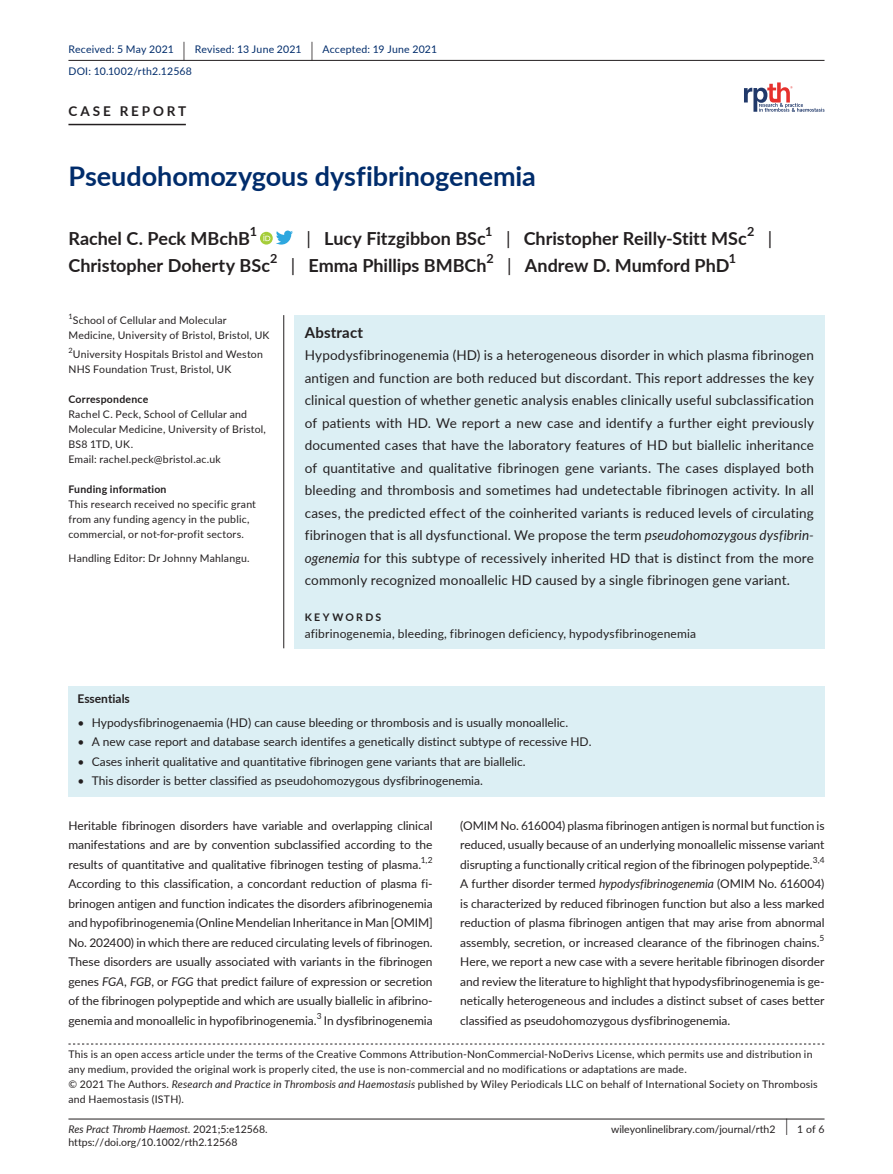
<style>
.page{position:relative;width:893px;height:1174px;background:#fff}
.page>*{position:absolute;margin:0;border:0;box-sizing:border-box;transform-origin:0 0}
.t1{font:700 27px "Lato";color:#002c6b}
.t2{font:700 18px "Lato";color:#231f20}
.t3{font:18px "Lato";color:#231f20}
.t4{font:700 15px "Lato";letter-spacing:.015em;color:#231f20}
.t5{font:13.5px/22.5px "Lato";letter-spacing:.01em;color:#231f20;text-align:justify}
.t6{font:700 13.5px "Lato";letter-spacing:.215em;color:#231f20}
.t7{font:700 12.6px "Lato";color:#231f20}
.t8{font:12px/19.5px "Lato";color:#231f20;text-align:justify}
.t9{font:700 12px "Lato";color:#231f20}
.t10{font:10.5px/15px "Lato";letter-spacing:.02em;color:#231f20}
.t11{font:10.5px/21.8px "Lato";letter-spacing:.015em;color:#002c6b}
.t12{font:10.5px "Lato";color:#231f20}
.t13{font:italic 10.5px "Lato";color:#231f20}
.t14{font:700 10.5px "Lato";letter-spacing:.02em;color:#231f20}
.t15{font:700 10.5px "Lato";letter-spacing:.22em;color:#231f20}
.t16{font:8.4px "Lato";color:#231f20}
.t17{font:7.35px "Lato";color:#231f20}
.s1{font-size:19.65px;color:#231f20}
.s2{font-weight:400}
.s3{font-style:italic}
.s4{font-style:normal}
.s5{font-size:17.4px}
</style>
<div class="page">
<hr style="left:68px;top:1118px;width:756px;height:1px;background:#231f20">
<svg style="left:744px;top:82px;width:80px;height:30px"></svg>
<div style="left:68px;top:686px;width:756px;height:28px;background:#dceff4"></div>
<div style="left:68px;top:707px;width:756px;height:31px;background:#dceff4"></div>
<div style="left:68px;top:727px;width:756px;height:31px;background:#dceff4"></div>
<div style="left:68px;top:746px;width:756px;height:31px;background:#dceff4"></div>
<div style="left:68px;top:766px;width:756px;height:30px;background:#dceff4"></div>
<hr style="left:68px;top:60px;width:756px;height:1px;background:#231f20">
<hr style="left:68px;top:124px;width:118px;height:1px;background:#231f20">
<svg style="left:260px;top:232px;width:13px;height:12px"></svg>
<svg style="left:263px;top:234px;width:7px;height:7px"></svg>
<svg style="left:276px;top:230px;width:17px;height:14px"></svg>
<svg style="left:68px;top:1043px;width:756px;height:1px"></svg>
<div style="left:294px;top:315px;width:530px;height:333px;background:#dceff4"></div>
<hr style="left:283px;top:315px;width:1px;height:333px;background:#231f20">
<p class="t11" style="left:68px;top:38px;width:370px">Received: 5 May 2021 <span class="s1">|</span> Revised: 13 June 2021 <span class="s1">|</span> Accepted: 19 June 2021<br>DOI: 10.1002/rth2.12568</p>
<p class="t6" style="left:68px;top:101px;width:119px">CASE REPORT</p>
<h1 class="t1" style="left:68px;top:156px;width:469px">Pseudohomozygous dysfibrinogenemia</h1>
<h2 class="t2" style="left:68px;top:225px;width:183px">Rachel C. Peck MBchB</h2>
<p class="t7" style="left:250px;top:223px;width:9px">1</p>
<h2 class="t2" style="left:306px;top:225px;width:181px"><span class="s2">|</span> Lucy Fitzgibbon BSc</h2>
<p class="t7" style="left:485px;top:223px;width:9px">1</p>
<h2 class="t2" style="left:506px;top:225px;width:242px"><span class="s2">|</span> Christopher Reilly-Stitt MSc</h2>
<p class="t7" style="left:747px;top:223px;width:9px">2</p>
<h2 class="t3" style="left:768px;top:225px;width:6px">|</h2>
<h2 class="t2" style="left:68px;top:252px;width:203px">Christopher Doherty BSc</h2>
<p class="t7" style="left:270px;top:250px;width:9px">2</p>
<h2 class="t2" style="left:291px;top:252px;width:197px"><span class="s2">|</span> Emma Phillips BMBCh</h2>
<p class="t7" style="left:486px;top:250px;width:9px">2</p>
<h2 class="t2" style="left:507px;top:252px;width:224px"><span class="s2">|</span> Andrew D. Mumford PhD</h2>
<p class="t7" style="left:729px;top:250px;width:9px">1</p>
<p class="t17" style="left:68px;top:311px;width:6px">1</p>
<p class="t10" style="left:68px;top:312px;width:203px;text-indent:4px">School of Cellular and Molecular<br>Medicine, University of Bristol, Bristol, UK</p>
<p class="t17" style="left:68px;top:345px;width:6px">2</p>
<p class="t10" style="left:68px;top:346px;width:196px;text-indent:4px">University Hospitals Bristol and Weston<br>NHS Foundation Trust, Bristol, UK</p>
<p class="t14" style="left:68px;top:391px;width:81px">Correspondence</p>
<p class="t10" style="left:68px;top:406px;width:199px">Rachel C. Peck, School of Cellular and<br>Molecular Medicine, University of Bristol,<br>BS8 1TD, UK.<br>Email: rachel.peck@bristol.ac.uk</p>
<p class="t14" style="left:68px;top:481px;width:100px">Funding information</p>
<p class="t10" style="left:68px;top:496px;width:189px">This research received no specific grant from any funding agency in the public, commercial, or not-for-profit sectors.</p>
<p class="t10" style="left:68px;top:550px;width:183px">Handling Editor: Dr Johnny Mahlangu.</p>
<p class="t4" style="left:305px;top:321px;width:60px">Abstract</p>
<p class="t5" style="left:305px;top:343px;width:511px">Hypodysfibrinogenemia (HD) is a heterogeneous disorder in which plasma fibrinogen antigen and function are both reduced but discordant. This report addresses the key clinical question of whether genetic analysis enables clinically useful subclassification of patients with HD. We report a new case and identify a further eight previously documented cases that have the laboratory features of HD but biallelic inheritance of quantitative and qualitative fibrinogen gene variants. The cases displayed both bleeding and thrombosis and sometimes had undetectable fibrinogen activity. In all cases, the predicted effect of the coinherited variants is reduced levels of circulating fibrinogen that is all dysfunctional. We propose the term <span class="s3">pseudohomozygous dysfibrin&shy;ogenemia</span> for this subtype of recessively inherited HD that is distinct from the more commonly recognized monoallelic HD caused by a single fibrinogen gene variant.</p>
<p class="t15" style="left:305px;top:610px;width:78px">KEYWORDS</p>
<p class="t8" style="left:305px;top:623px;width:393px">afibrinogenemia, bleeding, fibrinogen deficiency, hypodysfibrinogenemia</p>
<p class="t9" style="left:77px;top:689px;width:54px">Essentials</p>
<p class="t8" style="left:77px;top:712px;width:492px">• Hypodysfibrinogenaemia (HD) can cause bleeding or thrombosis and is usually monoallelic.</p>
<p class="t8" style="left:77px;top:732px;width:516px">• A new case report and database search identifes a genetically distinct subtype of recessive HD.</p>
<p class="t8" style="left:77px;top:751px;width:450px">• Cases inherit qualitative and quantitative fibrinogen gene variants that are biallelic.</p>
<p class="t8" style="left:77px;top:771px;width:407px">• This disorder is better classified as pseudohomozygous dysfibrinogenemia.</p>
<p class="t8" style="left:68px;top:815px;width:366px">Heritable fibrinogen disorders have variable and overlapping clinical manifestations and are by convention subclassified according to the results of quantitative and qualitative fibrinogen testing of plasma.<sup>1,2<br></sup>According to this classification, a concordant reduction of plasma fi&shy;brinogen antigen and function indicates the disorders afibrinogenemia and hypofibrinogenemia (Online Mendelian Inheritance in Man [OMIM] No. 202400) in which there are reduced circulating levels of fibrinogen.<br>These disorders are usually associated with variants in the fibrinogen genes <span class="s3">FGA</span>, <span class="s3">FGB</span>, or <span class="s3">FGG</span> that predict failure of expression or secretion of the fibrinogen polypeptide and which are usually biallelic in afibrino&shy;genemia and monoallelic in hypofibrinogenemia.<sup>3</sup> In dysfibrinogenemia</p>
<p class="t8" style="left:460px;top:815px;width:366px">(OMIM No. 616004) plasma fibrinogen antigen is normal but function is reduced, usually because of an underlying monoallelic missense variant disrupting a functionally critical region of the fibrinogen polypeptide.<sup>3,4<br></sup>A further disorder termed <span class="s3">hypodysfibrinogenemia</span> (OMIM No. 616004) is characterized by reduced fibrinogen function but also a less marked reduction of plasma fibrinogen antigen that may arise from abnormal assembly, secretion, or increased clearance of the fibrinogen chains.</p>
<p class="t16" style="left:820px;top:932px;width:6px">5</p>
<p class="t8" style="left:460px;top:951px;width:366px">Here, we report a new case with a severe heritable fibrinogen disorder and review the literature to highlight that hypodysfibrinogenemia is ge&shy;netically heterogeneous and includes a distinct subset of cases better classified as pseudohomozygous dysfibrinogenemia.</p>
<p class="t10" style="left:68px;top:1046px;width:751px">This is an open access article under the terms of the Creative Commons Attribution-NonCommercial-NoDerivs License, which permits use and distribution in any medium, provided the original work is properly cited, the use is non-commercial and no modifications or adaptations are made.<br>© 2021 The Authors. <span class="s3">Research and Practice in Thrombosis and Haemostasis</span> published by Wiley Periodicals LLC on behalf of International Society on Thrombosis and Haemostasis (ISTH).</p>
<p class="t13" style="left:68px;top:1121px;width:201px">Res Pract Thromb Haemost. <span class="s4">2021;5:e12568.</span></p>
<p class="t10" style="left:785px;top:1121px;width:40px"><span class="s5">|</span> 1 of 6</p>
<p class="t12" style="left:68px;top:1135px;width:170px">https://doi.org/10.1002/rth2.12568</p>
<p class="t12" style="left:611px;top:1121px;width:166px">wileyonlinelibrary.com/journal/rth2</p>
</div>
